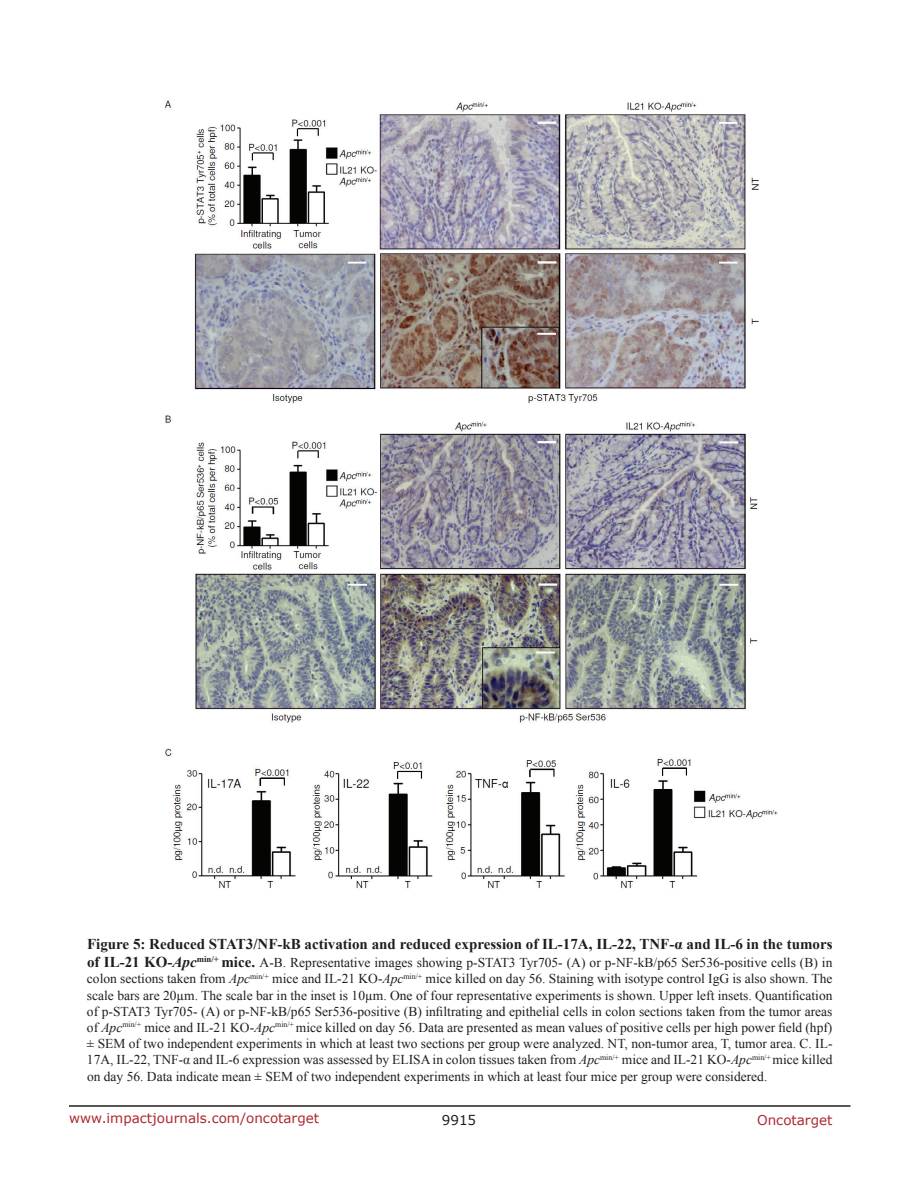
<style>
.page{position:relative;width:918px;height:1188px;background:#fff}
.page>*{position:absolute;margin:0;border:0;box-sizing:border-box;transform-origin:0 0}
.t1{font:700 15px "Times New Roman";color:#201d20}
.t2{font:13.5px/16.2px "Times New Roman";color:#201d20;text-align:justify}
.t3{font:13.5px "Verdana";color:#ac2830}
.t4{font:13.5px "Verdana";color:#201d20}
.s1{font-weight:700;font-size:15px}
.s2{font-weight:700;font-style:italic;font-size:15px}
.s3{font-style:italic}
</style>
<div class="page">
<hr style="left:69px;top:1105px;width:781px;height:2px;background:#231f20">
<img style="left:164px;top:100px;width:614px;height:788px">
<p class="t1" style="left:87px;top:934px;width:747px">Figure 5: Reduced STAT3/NF-kB activation and reduced expression of IL-17A, IL-22, TNF-α and IL-6 in the tumors</p>
<p class="t2" style="left:87px;top:954px;width:747px"><span class="s1">of IL-21 KO-</span><span class="s2">Apc</span><sup>min/+</sup> <span class="s1">mice.</span> A-B. Representative images showing p-STAT3 Tyr705- (A) or p-NF-kB/p65 Ser536-positive cells (B) in colon sections taken from <span class="s3">Apc</span><sup>min/+</sup> mice and IL-21 KO-<span class="s3">Apc</span><sup>min/+</sup> mice killed on day 56. Staining with isotype control IgG is also shown. The scale bars are 20µm. The scale bar in the inset is 10µm. One of four representative experiments is shown. Upper left insets. Quantification of p-STAT3 Tyr705- (A) or p-NF-kB/p65 Ser536-positive (B) infiltrating and epithelial cells in colon sections taken from the tumor areas of <span class="s3">Apc</span><sup>min/+</sup> mice and IL-21 KO-<span class="s3">Apc</span><sup>min/+</sup> mice killed on day 56. Data are presented as mean values of positive cells per high power field (hpf) ± SEM of two independent experiments in which at least two sections per group were analyzed. NT, non-tumor area, T, tumor area. C. IL-17A, IL-22, TNF-α and IL-6 expression was assessed by ELISA in colon tissues taken from <span class="s3">Apc</span><sup>min/+</sup> mice and IL-21 KO-<span class="s3">Apc</span><sup>min/+</sup> mice killed on day 56. Data indicate mean ± SEM of two independent experiments in which at least four mice per group were considered.</p>
<p class="t3" style="left:69px;top:1109px;width:252px">www.impactjournals.com/oncotarget</p>
<p class="t4" style="left:442px;top:1111px;width:36px">9915</p>
<p class="t3" style="left:757px;top:1111px;width:77px">Oncotarget</p>
</div>
